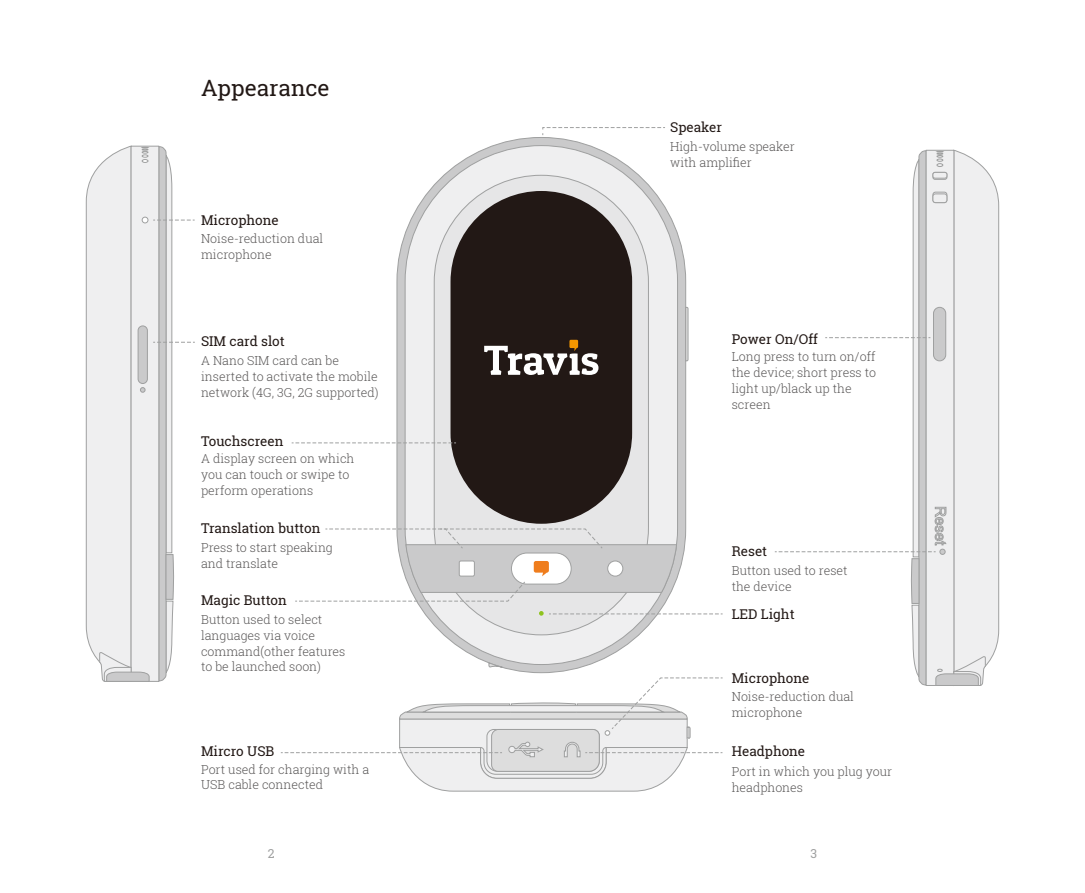
<style>
.page{position:relative;width:1085px;height:893px;background:#fff}
.page>*{position:absolute;margin:0;border:0;box-sizing:border-box;transform-origin:0 0}
.t1{font:22.5px "Roboto Slab";color:#221815}
.t2{font:13.5px "Roboto Slab";color:#221815}
.t3{font:300 12.38px/15.8px "Roboto Slab";color:#5a5858}
.t4{font:12.38px "Roboto Slab";color:#9fa0a0}
</style>
<div class="page">
<svg style="left:397px;top:137px;width:288px;height:536px;background:#c2c3c3"></svg>
<div style="left:405px;top:146px;width:272px;height:518px;background:#efeff0;border-radius:136px"></div>
<svg style="left:685px;top:307px;width:3px;height:55px"></svg>
<div style="left:434px;top:175px;width:214px;height:460px;background:#e6e6e7;border-radius:107px"></div>
<svg style="left:539px;top:611px;width:4px;height:5px"></svg>
<div style="left:450px;top:191px;width:182px;height:333px;background:#221815;border-radius:91px"></div>
<svg style="left:488px;top:662px;width:15px;height:6px"></svg>
<svg style="left:484px;top:340px;width:114px;height:35px"></svg>
<svg style="left:542px;top:127px;width:123px;height:8px"></svg>
<svg style="left:85px;top:145px;width:110px;height:537px"></svg>
<svg style="left:774px;top:149px;width:225px;height:537px"></svg>
<svg style="left:291px;top:442px;width:165px;height:1px"></svg>
<svg style="left:549px;top:613px;width:173px;height:1px"></svg>
<svg style="left:281px;top:677px;width:441px;height:115px"></svg>
<svg style="left:295px;top:528px;width:382px;height:74px"></svg>
<h1 class="t1" style="left:201px;top:78px;width:130px">Appearance</h1>
<p class="t2" style="left:201px;top:215px;width:79px">Microphone</p>
<p class="t3" style="left:201px;top:232px;width:124px">Noise-reduction dual microphone</p>
<p class="t2" style="left:670px;top:121px;width:54px">Speaker</p>
<p class="t3" style="left:670px;top:140px;width:126px">High-volume speaker with amplifier</p>
<p class="t2" style="left:201px;top:336px;width:85px">SIM card slot</p>
<p class="t2" style="left:731px;top:333px;width:88px">Power On/Off</p>
<p class="t3" style="left:201px;top:354px;width:179px">A Nano SIM card can be inserted to activate the mobile network (4G, 3G, 2G supported)</p>
<p class="t2" style="left:201px;top:436px;width:84px">Touchscreen</p>
<p class="t3" style="left:201px;top:452px;width:155px">A display screen on which you can touch or swipe to perform operations</p>
<p class="t2" style="left:201px;top:523px;width:121px">Translation button</p>
<p class="t3" style="left:201px;top:541px;width:133px">Press to start speaking and translate</p>
<p class="t2" style="left:201px;top:595px;width:87px">Magic Button</p>
<p class="t3" style="left:201px;top:613px;width:146px">Button used to select languages via voice command(other features to be launched soon)</p>
<p class="t3" style="left:731px;top:350px;width:146px">Long press to turn on/off the device; short press to light up/black up the screen</p>
<p class="t2" style="left:731px;top:545px;width:37px">Reset</p>
<p class="t3" style="left:731px;top:564px;width:117px">Button used to reset the device</p>
<p class="t2" style="left:731px;top:609px;width:64px">LED Light</p>
<p class="t2" style="left:731px;top:673px;width:79px">Microphone</p>
<p class="t3" style="left:731px;top:690px;width:124px">Noise-reduction dual microphone</p>
<p class="t2" style="left:201px;top:745px;width:75px">Mircro USB</p>
<p class="t2" style="left:731px;top:745px;width:75px">Headphone</p>
<p class="t3" style="left:201px;top:762px;width:170px">Port used for charging with a<br>USB cable connected</p>
<p class="t3" style="left:731px;top:765px;width:162px">Port in which you plug your headphones</p>
<p class="t4" style="left:268px;top:849px;width:8px">2</p>
<p class="t4" style="left:810px;top:849px;width:8px">3</p>
</div>
